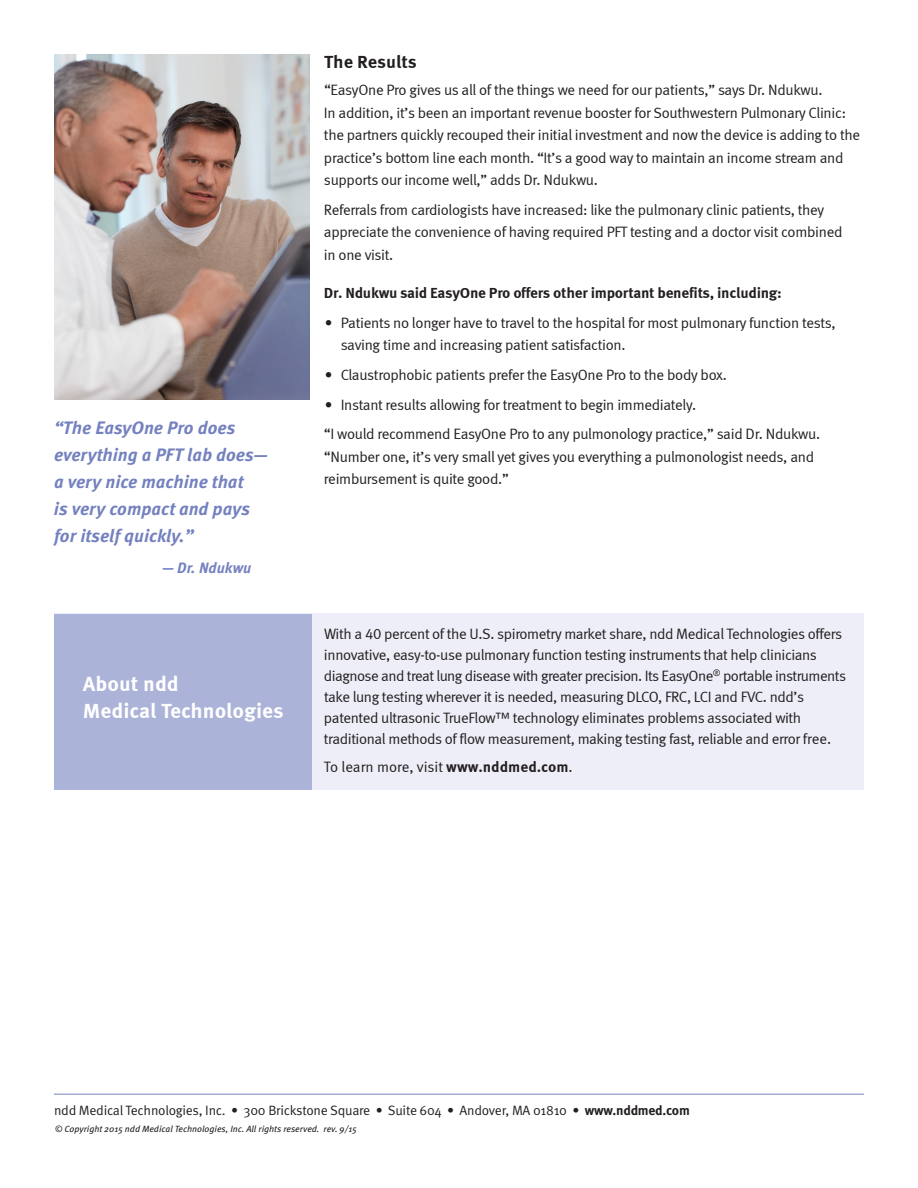
<style>
.page{position:relative;width:918px;height:1188px;background:#fff}
.page>*{position:absolute;margin:0;border:0;box-sizing:border-box;transform-origin:0 0}
.t1{font:700 21px/27px "Meta Correspondence";color:#fff}
.t2{font:italic 700 18px/27px "Meta OT";color:#7481bf}
.t3{font:700 18px "Meta Correspondence";letter-spacing:-.005em;color:#231f20}
.t4{font:15px/22.5px "Meta Correspondence";letter-spacing:-.025em;color:#231f20}
.t5{font:700 15px "Meta Correspondence";letter-spacing:-.02em;color:#231f20}
.t6{font:15px "Meta Correspondence";letter-spacing:-.005em;color:#231f20}
.t7{font:italic 700 15px "Meta OT";color:#7481bf}
.t8{font:13.5px "Meta OT Norm";letter-spacing:-.02em;color:#231f20}
.t9{font:italic 9px "Meta OT";letter-spacing:-.005em;color:#231f20}
.s1{font-weight:700}
.s2{font-family:"Meta OT";font-weight:700}
</style>
<div class="page">
<div style="left:54px;top:614px;width:810px;height:176px;background:#edeef7"></div>
<div style="left:54px;top:614px;width:257px;height:176px;background:#acb3d9"></div>
<img style="left:54px;top:54px;width:256px;height:345px">
<hr style="left:54px;top:1094px;width:810px;height:1px;background:#7481bf">
<p class="t2" style="left:54px;top:415px;width:215px">“The EasyOne Pro does everything a PFT lab does— a very nice machine that<br>is very compact and pays for itself quickly.”</p>
<p class="t7" style="left:162px;top:562px;width:91px">— Dr. Ndukwu</p>
<h1 class="t1" style="left:83px;top:670px;width:202px">About ndd<br>Medical Technologies</h1>
<p class="t3" style="left:324px;top:51px;width:94px">The Results</p>
<p class="t4" style="left:324px;top:78px;width:538px">“EasyOne Pro gives us all of the things we need for our patients,” says Dr. Ndukwu.<br>In addition, it’s been an important revenue booster for Southwestern Pulmonary Clinic: the partners quickly recouped their initial investment and now the device is adding to the practice’s bottom line each month. “It’s a good way to maintain an income stream and supports our income well,” adds Dr. Ndukwu.</p>
<p class="t4" style="left:324px;top:198px;width:520px">Referrals from cardiologists have increased: like the pulmonary clinic patients, they appreciate the convenience of having required PFT testing and a doctor visit combined in one visit.</p>
<p class="t5" style="left:324px;top:284px;width:459px">Dr. Ndukwu said EasyOne Pro offers other important benefits, including:</p>
<p class="t4" style="left:341px;top:311px;width:496px;text-indent:-16px">• Patients no longer have to travel to the hospital for most pulmonary function tests, saving time and increasing patient satisfaction.</p>
<p class="t4" style="left:325px;top:363px;width:404px">• Claustrophobic patients prefer the EasyOne Pro to the body box.</p>
<p class="t4" style="left:324px;top:389px;width:498px;line-height:29.7px">• Instant results allowing for treatment to begin immediately.<br>“I would recommend EasyOne Pro to any pulmonology practice,” said Dr. Ndukwu.</p>
<p class="t4" style="left:324px;top:445px;width:492px">“Number one, it’s very small yet gives you everything a pulmonologist needs, and reimbursement is quite good.”</p>
<p class="t4" style="left:324px;top:623px;width:524px;line-height:21px">With a 40 percent of the U.S. spirometry market share, ndd Medical Technologies offers innovative, easy-to-use pulmonary function testing instruments that help clinicians diagnose and treat lung disease with greater precision. Its EasyOne<sup>®</sup> portable instruments take lung testing wherever it is needed, measuring DLCO, FRC, LCI and FVC. ndd’s patented ultrasonic TrueFlow™ technology eliminates problems associated with traditional methods of flow measurement, making testing fast, reliable and error free.</p>
<p class="t6" style="left:324px;top:758px;width:250px">To learn more, visit <span class="s1">www.nddmed.com</span>.</p>
<p class="t8" style="left:54px;top:1105px;width:637px">ndd Medical Technologies, Inc. • 300 Brickstone Square • Suite 604 • Andover, MA 01810 • <span class="s2">www.nddmed.com</span></p>
<p class="t9" style="left:55px;top:1126px;width:304px">© Copyright 2015 ndd Medical Technologies, Inc. All rights reserved. rev. 9/15</p>
</div>
